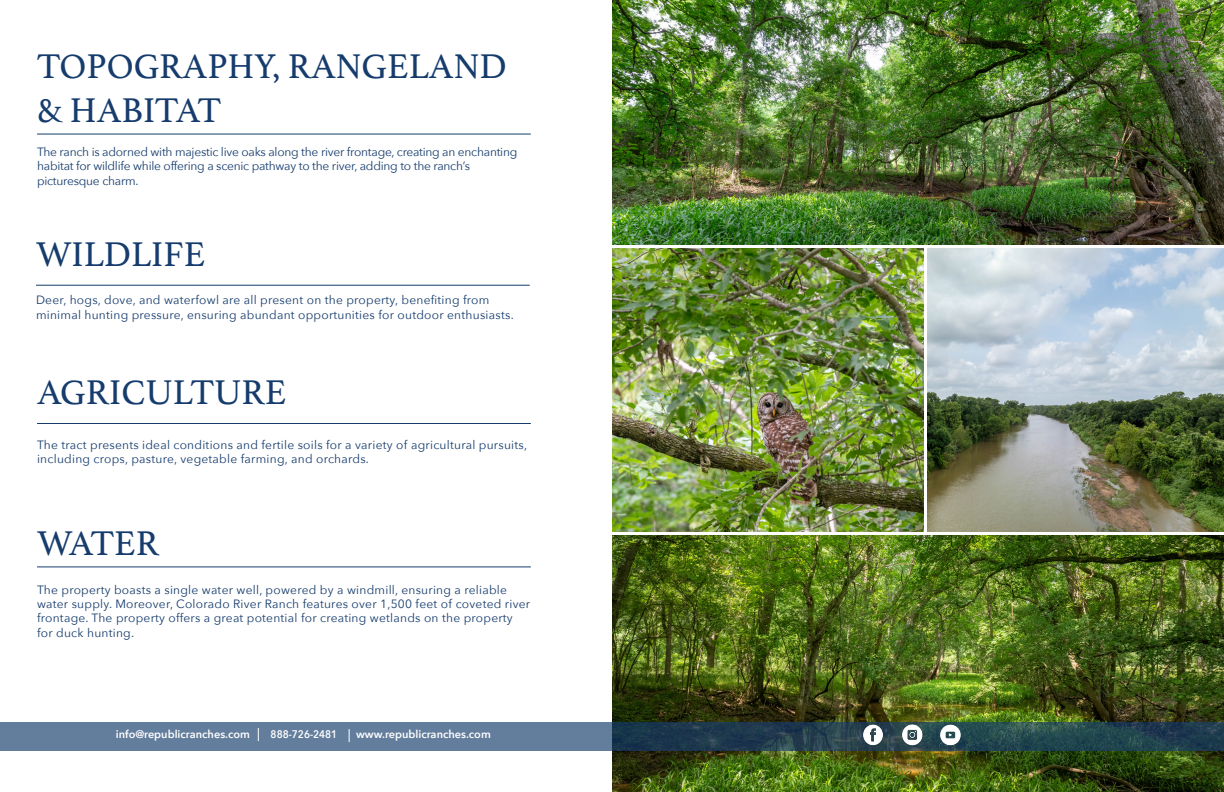
<style>
.page{position:relative;width:1224px;height:792px;background:#fff}
.page>*{position:absolute;margin:0;border:0;box-sizing:border-box;transform-origin:0 0}
.t1{font:36px/43.2px "Athelas";color:#163c6d}
.t2{font:12px/14.4px "Avenir Next";letter-spacing:.02em;color:#163c6d}
.t3{font:12px/14.4px "Avenir Next";letter-spacing:-.02em;color:#163c6d}
.t4{font:600 11px "Avenir Next";color:#fff}
.t5{font:600 11px "Avenir Next";color:#fff;scale:.9 1}
</style>
<div class="page">
<img style="left:612px;top:536px;width:612px;height:256px">
<svg style="left:0;top:722px;width:1224px;height:29px;background:#446078"></svg>
<img style="left:856px;top:725px;width:33px;height:22px">
<img style="left:895px;top:724px;width:33px;height:23px">
<img style="left:937px;top:724px;width:29px;height:23px">
<hr style="left:37px;top:134px;width:494px;height:1px;background:#143d6d">
<svg style="left:258px;top:728px;width:1px;height:13px"></svg>
<svg style="left:349px;top:729px;width:1px;height:13px"></svg>
<img style="left:612px;top:0;width:612px;height:245px">
<hr style="left:36px;top:285px;width:494px;height:1px;background:#143d6d">
<img style="left:612px;top:249px;width:311px;height:282px">
<img style="left:927px;top:249px;width:297px;height:282px">
<hr style="left:37px;top:566px;width:494px;height:1px;background:#143d6d">
<hr style="left:37px;top:423px;width:494px;height:1px;background:#143d6d">
<p class="t1" style="left:37px;top:44px;width:471px">TOPOGRAPHY, RANGELAND &amp; HABITAT</p>
<p class="t3" style="left:37px;top:144px;width:482px">The ranch is adorned with majestic live oaks along the river frontage, creating an enchanting habitat for wildlife while offering a scenic pathway to the river, adding to the ranch’s picturesque charm.</p>
<p class="t1" style="left:36px;top:231px;width:171px">WILDLIFE</p>
<p class="t2" style="left:36px;top:293px;width:479px">Deer, hogs, dove, and waterfowl are all present on the property, benefiting from minimal hunting pressure, ensuring abundant opportunities for outdoor enthusiasts.</p>
<p class="t1" style="left:37px;top:370px;width:251px">AGRICULTURE</p>
<p class="t2" style="left:37px;top:437px;width:492px">The tract presents ideal conditions and fertile soils for a variety of agricultural pursuits, including crops, pasture, vegetable farming, and orchards.</p>
<p class="t1" style="left:37px;top:521px;width:124px">WATER</p>
<p class="t2" style="left:37px;top:582px;width:495px">The property boasts a single water well, powered by a windmill, ensuring a reliable water supply. Moreover, Colorado River Ranch features over 1,500 feet of coveted river frontage. The property offers a great potential for creating wetlands on the property for duck hunting.</p>
<p class="t4" style="left:116px;top:725px;width:136px">info@republicranches.com</p>
<p class="t5" style="left:271px;top:725px;width:76px">888-726-2481</p>
<p class="t4" style="left:356px;top:725px;width:136px">www.republicranches.com</p>
</div>
